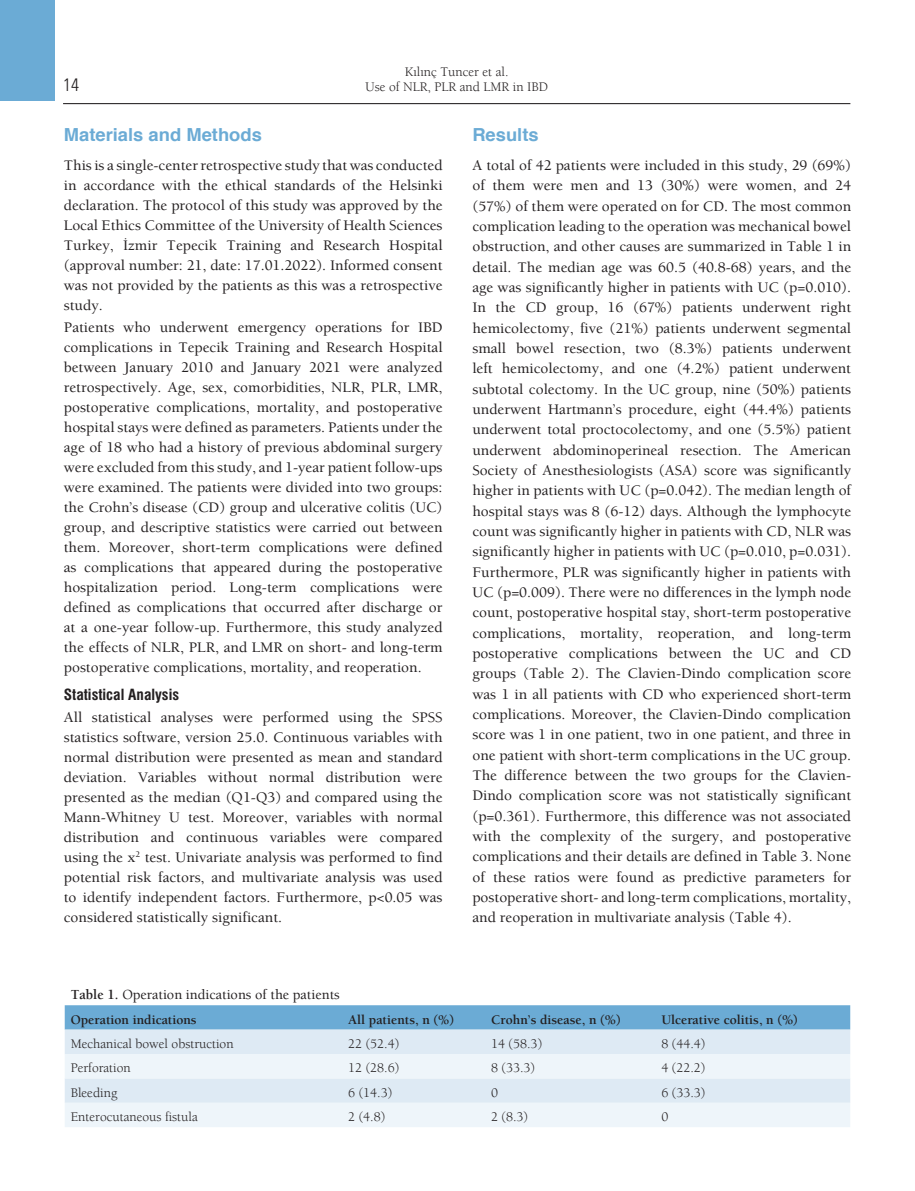
<style>
.page{position:relative;width:915px;height:1191px;background:#fff}
.page>*{position:absolute;margin:0;border:0;box-sizing:border-box;transform-origin:0 0}
.ANA_BASLIK{font:700 18px "Helvetica";color:#6babd5}
.t1{font:18px "Univers Cond Light Tr";color:#231f20}
.YAZI{font:500 15px/20.4px "Berkeley";color:#231f20;text-align:justify}
.ARA_BASLIK{font:15px "Swiss Condensed Bold Tr";color:#231f20}
.TABLO-BASI{font:500 14.25px "Berkeley";color:#231f20}
.TABLO-YAZI{font:13.5px/15px "Berkeley";color:#231f20;text-align:center}
.TABLO-ARA{font:700 13.5px "Berkeley";color:#231f20}
.s1{font-weight:700}
</style>
<div class="page">
<hr style="left:63px;top:103px;width:787px;height:1px;background:#231f20">
<div style="left:0;top:0;width:55px;height:101px;background:#6babd5"></div>
<div style="left:65px;top:1005px;width:784px;height:24px;background:#6babd5"></div>
<div style="left:65px;top:1029px;width:784px;height:25px;background:#deeaf4"></div>
<svg style="left:65px;top:1054px;width:784px;height:73px;background:#e8f1f8"></svg>
<p class="t1" style="left:63px;top:74px;width:17px">14</p>
<p class="TABLO-YAZI" style="left:365px;top:64px;width:184px">Kılınç Tuncer et al.<br>Use of NLR, PLR and LMR in IBD</p>
<p class="ANA_BASLIK" style="left:64px;top:120px;width:199px">Materials and Methods</p>
<p class="YAZI" style="left:64px;top:155px;width:380px;line-height:20px">This is a single-center retrospective study that was conducted in accordance with the ethical standards of the Helsinki declaration. The protocol of this study was approved by the Local Ethics Committee of the University of Health Sciences Turkey, İzmir Tepecik Training and Research Hospital (approval number: 21, date: 17.01.2022). Informed consent was not provided by the patients as this was a retrospective study.</p>
<p class="YAZI" style="left:64px;top:317px;width:380px;line-height:20px">Patients who underwent emergency operations for IBD complications in Tepecik Training and Research Hospital between January 2010 and January 2021 were analyzed retrospectively. Age, sex, comorbidities, NLR, PLR, LMR, postoperative complications, mortality, and postoperative hospital stays were defined as parameters. Patients under the age of 18 who had a history of previous abdominal surgery were excluded from this study, and 1-year patient follow-ups were examined. The patients were divided into two groups: the Crohn’s disease (CD) group and ulcerative colitis (UC) group, and descriptive statistics were carried out between them. Moreover, short-term complications were defined as complications that appeared during the postoperative hospitalization period. Long-term complications were defined as complications that occurred after discharge or at a one-year follow-up. Furthermore, this study analyzed the effects of NLR, PLR, and LMR on short- and long-term postoperative complications, mortality, and reoperation.</p>
<p class="ARA_BASLIK" style="left:64px;top:686px;width:117px">Statistical Analysis</p>
<p class="YAZI" style="left:64px;top:707px;width:380px;line-height:20px">All statistical analyses were performed using the SPSS statistics software, version 25.0. Continuous variables with normal distribution were presented as mean and standard deviation. Variables without normal distribution were presented as the median (Q1-Q3) and compared using the Mann-Whitney U test. Moreover, variables with normal distribution and continuous variables were compared using the x<sup>2</sup> test. Univariate analysis was performed to find potential risk factors, and multivariate analysis was used to identify independent factors. Furthermore, p&lt;0.05 was considered statistically significant.</p>
<p class="ANA_BASLIK" style="left:472px;top:120px;width:68px">Results</p>
<p class="YAZI" style="left:472px;top:155px;width:380px">A total of 42 patients were included in this study, 29 (69%) of them were men and 13 (30%) were women, and 24 (57%) of them were operated on for CD. The most common complication leading to the operation was mechanical bowel obstruction, and other causes are summarized in Table 1 in detail. The median age was 60.5 (40.8-68) years, and the age was significantly higher in patients with UC (p=0.010).<br>In the CD group, 16 (67%) patients underwent right hemicolectomy, five (21%) patients underwent segmental small bowel resection, two (8.3%) patients underwent left hemicolectomy, and one (4.2%) patient underwent subtotal colectomy. In the UC group, nine (50%) patients underwent Hartmann’s procedure, eight (44.4%) patients underwent total proctocolectomy, and one (5.5%) patient underwent abdominoperineal resection. The American Society of Anesthesiologists (ASA) score was significantly higher in patients with UC (p=0.042). The median length of hospital stays was 8 (6-12) days. Although the lymphocyte count was significantly higher in patients with CD, NLR was significantly higher in patients with UC (p=0.010, p=0.031).<br>Furthermore, PLR was significantly higher in patients with UC (p=0.009). There were no differences in the lymph node count, postoperative hospital stay, short-term postoperative complications, mortality, reoperation, and long-term postoperative complications between the UC and CD groups (Table 2). The Clavien-Dindo complication score was 1 in all patients with CD who experienced short-term complications. Moreover, the Clavien-Dindo complication score was 1 in one patient, two in one patient, and three in one patient with short-term complications in the UC group.<br>The difference between the two groups for the Clavien-Dindo complication score was not statistically significant (p=0.361). Furthermore, this difference was not associated with the complexity of the surgery, and postoperative complications and their details are defined in Table 3. None of these ratios were found as predictive parameters for postoperative short- and long-term complications, mortality, and reoperation in multivariate analysis (Table 4).</p>
<p class="TABLO-BASI" style="left:71px;top:986px;width:270px"><span class="s1">Table 1.</span> Operation indications of the patients</p>
<p class="TABLO-ARA" style="left:71px;top:1011px;width:127px">Operation indications</p>
<p class="TABLO-ARA" style="left:348px;top:1011px;width:107px">All patients, n (%)</p>
<p class="TABLO-ARA" style="left:491px;top:1011px;width:131px">Crohn’s disease, n (%)</p>
<p class="TABLO-ARA" style="left:661px;top:1011px;width:138px">Ulcerative colitis, n (%)</p>
<p class="TABLO-YAZI" style="left:71px;top:1036px;width:164px">Mechanical bowel obstruction</p>
<p class="TABLO-YAZI" style="left:348px;top:1036px;width:53px">22 (52.4)</p>
<p class="TABLO-YAZI" style="left:491px;top:1036px;width:53px">14 (58.3)</p>
<p class="TABLO-YAZI" style="left:661px;top:1036px;width:46px">8 (44.4)</p>
<p class="TABLO-YAZI" style="left:71px;top:1060px;width:62px">Perforation</p>
<p class="TABLO-YAZI" style="left:348px;top:1060px;width:53px">12 (28.6)</p>
<p class="TABLO-YAZI" style="left:491px;top:1060px;width:46px">8 (33.3)</p>
<p class="TABLO-YAZI" style="left:661px;top:1060px;width:46px">4 (22.2)</p>
<p class="TABLO-YAZI" style="left:71px;top:1084px;width:48px">Bleeding</p>
<p class="TABLO-YAZI" style="left:348px;top:1084px;width:46px">6 (14.3)</p>
<p class="TABLO-YAZI" style="left:491px;top:1084px;width:9px">0</p>
<p class="TABLO-YAZI" style="left:661px;top:1084px;width:46px">6 (33.3)</p>
<p class="TABLO-YAZI" style="left:71px;top:1109px;width:128px">Enterocutaneous fistula</p>
<p class="TABLO-YAZI" style="left:348px;top:1109px;width:39px">2 (4.8)</p>
<p class="TABLO-YAZI" style="left:491px;top:1109px;width:39px">2 (8.3)</p>
<p class="TABLO-YAZI" style="left:661px;top:1109px;width:9px">0</p>
</div>
